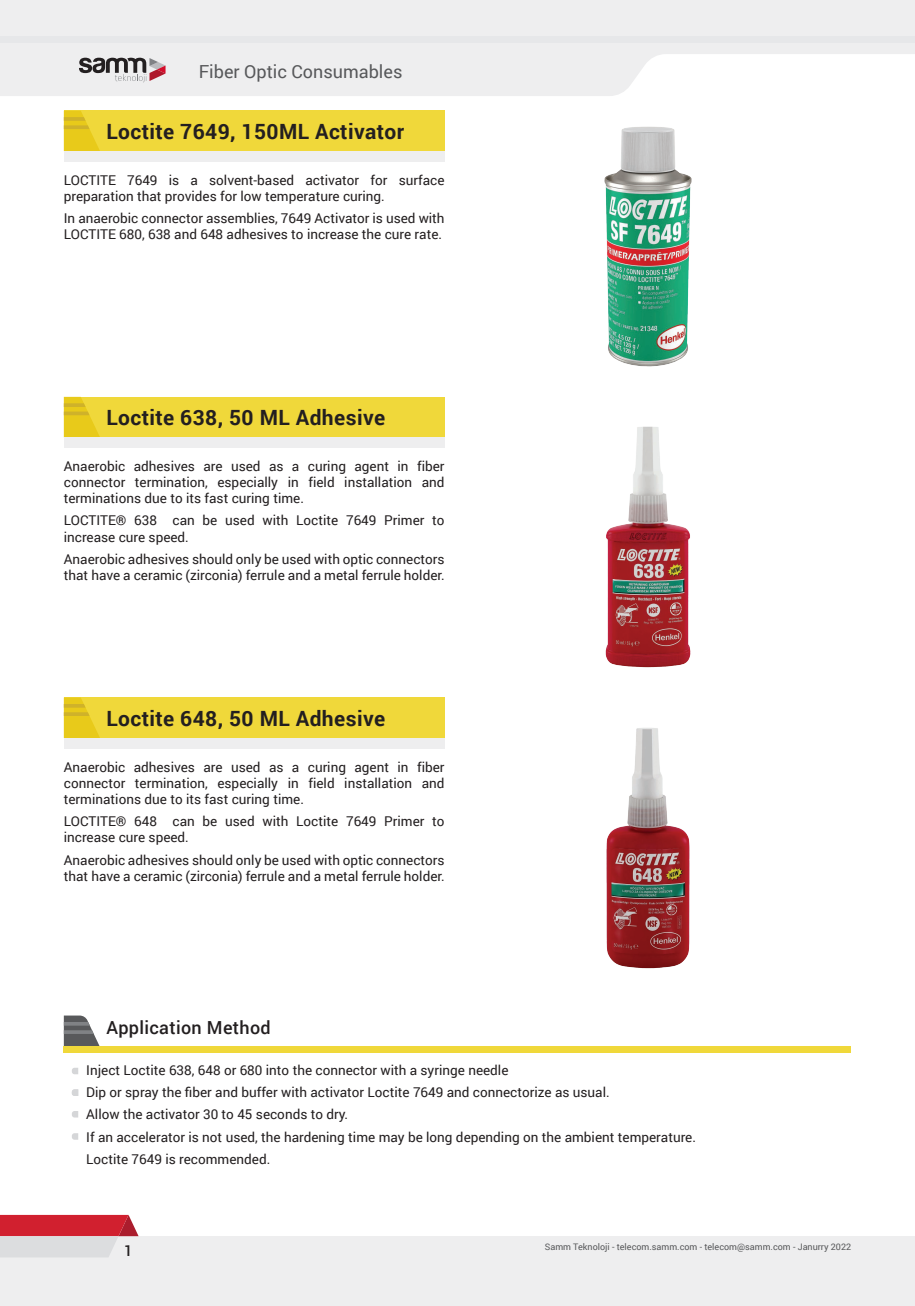
<style>
.page{position:relative;width:915px;height:1306px;background:#fff}
.page>*{position:absolute;margin:0;border:0;box-sizing:border-box;transform-origin:0 0}
.t1{font:700 21px "Roboto";letter-spacing:.02em;color:#231f20}
.t2{font:18px "Roboto";color:#57585a}
.t3{font:500 18px "Roboto";letter-spacing:.02em;color:#231f20}
.t4{font:500 15px "Roboto";color:#231f20}
.t5{font:13.5px/16.2px "Roboto";color:#231f20}
.t6{font:9px "Roboto";color:#57585a}
</style>
<div class="page">
<img style="left:604px;top:126px;width:88px;height:843px">
<svg style="left:0;top:0;width:914px;height:96px;background:#f0f0f1"></svg>
<div style="left:0;top:36px;width:914px;height:7px;background:#e6e7e9"></div>
<svg style="left:79px;top:58px;width:86px;height:24px;background:#aba0a3"></svg>
<div style="left:0;top:1236px;width:914px;height:69px;background:#eeeeef"></div>
<svg style="left:0;top:1214px;width:138px;height:43px;background:#d8858d"></svg>
<div style="left:64px;top:111px;width:380px;height:40px;background:#f0d83a"></div>
<svg style="left:64px;top:111px;width:36px;height:40px"></svg>
<div style="left:64px;top:151px;width:380px;height:11px;background:#eeeeef"></div>
<div style="left:64px;top:397px;width:380px;height:40px;background:#f0d83a"></div>
<svg style="left:64px;top:397px;width:36px;height:40px"></svg>
<div style="left:64px;top:437px;width:380px;height:11px;background:#eeeeef"></div>
<div style="left:64px;top:697px;width:380px;height:41px;background:#f0d83a"></div>
<svg style="left:64px;top:697px;width:36px;height:41px"></svg>
<div style="left:64px;top:738px;width:380px;height:10px;background:#eeeeef"></div>
<svg style="left:64px;top:1015px;width:36px;height:31px"></svg>
<div style="left:64px;top:1046px;width:786px;height:6px;background:#f0d83a"></div>
<svg style="left:72px;top:1067px;width:6px;height:7px"></svg>
<svg style="left:72px;top:1111px;width:6px;height:6px"></svg>
<svg style="left:72px;top:1133px;width:6px;height:6px"></svg>
<svg style="left:72px;top:1089px;width:6px;height:6px"></svg>
<h2 class="t2" style="left:199px;top:59px;width:205px">Fiber Optic Consumables</h2>
<h1 class="t1" style="left:106px;top:117px;width:299px">Loctite 7649, 150ML Activator</h1>
<p class="t5" style="left:64px;top:171px;width:382px">LOCTITE 7649 is a solvent-based activator for surface preparation that provides for low temperature curing.</p>
<p class="t5" style="left:64px;top:210px;width:382px">In anaerobic connector assemblies, 7649 Activator is used with<br>LOCTITE 680, 638 and 648 adhesives to increase the cure rate.</p>
<h1 class="t1" style="left:106px;top:403px;width:280px">Loctite 638, 50 ML Adhesive</h1>
<p class="t5" style="left:64px;top:457px;width:382px;text-align:justify">Anaerobic adhesives are used as a curing agent in fiber connector termination, especially in field installation and terminations due to its fast curing time.</p>
<p class="t5" style="left:64px;top:512px;width:382px">LOCTITE® 638 can be used with Loctite 7649 Primer to increase cure speed.</p>
<p class="t5" style="left:64px;top:550px;width:382px">Anaerobic adhesives should only be used with optic connectors that have a ceramic (zirconia) ferrule and a metal ferrule holder.</p>
<h1 class="t1" style="left:106px;top:703px;width:280px">Loctite 648, 50 ML Adhesive</h1>
<p class="t5" style="left:64px;top:758px;width:382px;text-align:justify">Anaerobic adhesives are used as a curing agent in fiber connector termination, especially in field installation and terminations due to its fast curing time.</p>
<p class="t5" style="left:64px;top:812px;width:382px">LOCTITE® 648 can be used with Loctite 7649 Primer to increase cure speed.</p>
<p class="t5" style="left:64px;top:851px;width:382px">Anaerobic adhesives should only be used with optic connectors that have a ceramic (zirconia) ferrule and a metal ferrule holder.</p>
<h2 class="t3" style="left:106px;top:1015px;width:166px">Application Method</h2>
<p class="t5" style="left:86px;top:1058px;width:611px;line-height:22.2px">Inject Loctite 638, 648 or 680 into the connector with a syringe needle<br>Dip or spray the fiber and buffer with activator Loctite 7649 and connectorize as usual.<br>Allow the activator 30 to 45 seconds to dry.<br>If an accelerator is not used, the hardening time may be long depending on the ambient temperature.<br>Loctite 7649 is recommended.</p>
<p class="t4" style="left:124px;top:1240px;width:10px">1</p>
<p class="t6" style="left:544px;top:1240px;width:308px">Samm Teknoloji - telecom.samm.com - telecom@samm.com - Janurry 2022</p>
</div>
